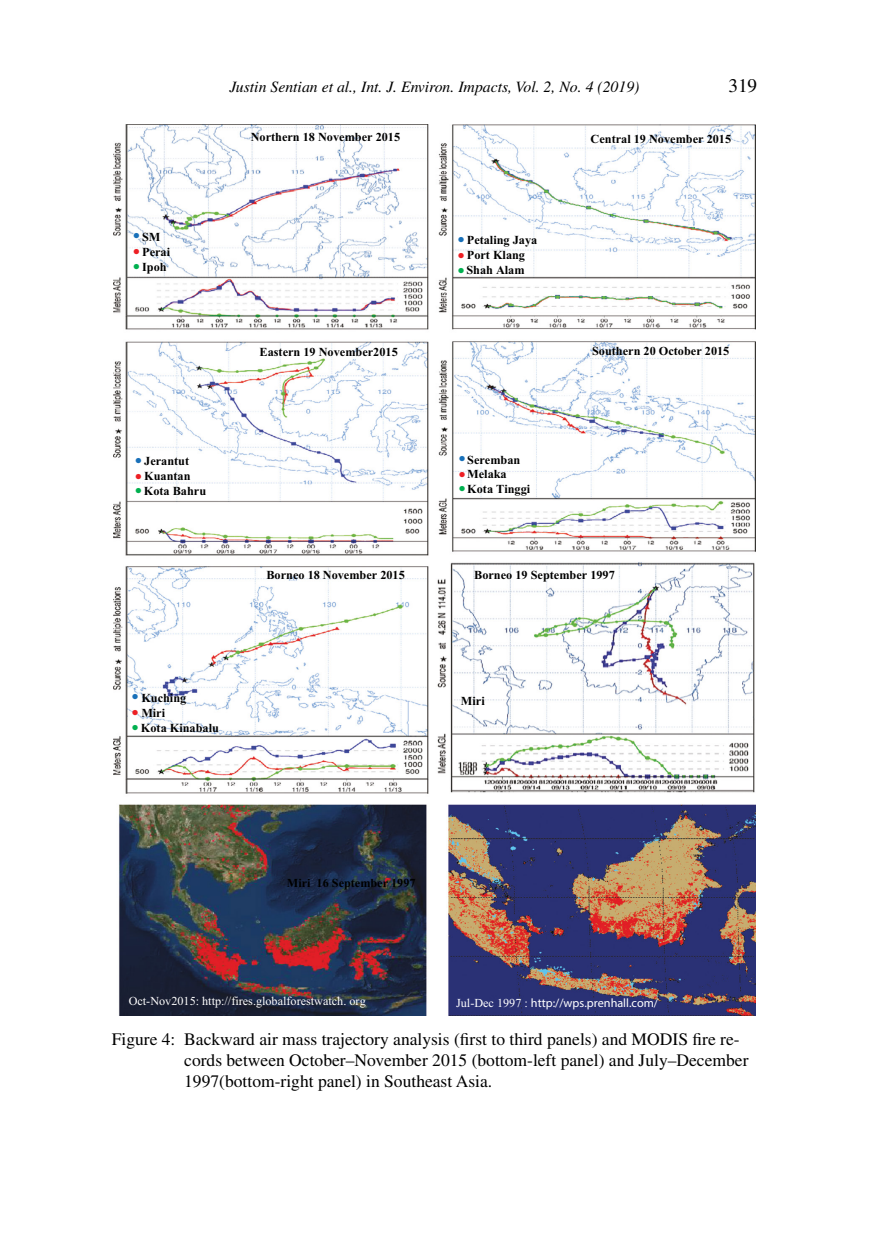
<style>
.page{position:relative;width:869px;height:1241px;background:#fff}
.page>*{position:absolute;margin:0;border:0;box-sizing:border-box;transform-origin:0 0}
.t1{font:19.25px "Times LT Std";color:#000}
.t2{font:17.5px/21px "Times LT Std";color:#000}
.t3{font:italic 15.75px "Times LT Std";color:#000}
.t4{font:700 12.25px "Times New Roman";color:#000}
.t5{font:12.25px "Times New Roman";color:#fff}
.t6{font:12.25px "Times";color:#fff}
.t7{font:700 12.25px "Times New Roman";color:#1870b9}
.s1{color:#ed1f24}
.s2{color:#00b04f}
.s3{font-family:"Times New Roman"}
</style>
<div class="page">
<img style="left:113px;top:124px;width:642px;height:890px">
<p class="t3" style="left:229px;top:78px;width:411px">Justin Sentian et al., Int. J. Environ. Impacts, Vol. 2, No. 4 (2019)</p>
<h1 class="t1" style="left:728px;top:75px;width:30px">319</h1>
<p class="t4" style="left:250px;top:128px;width:151px">Northern 18 November 2015</p>
<p class="t4" style="left:590px;top:130px;width:142px">Central 19 November 2015</p>
<p class="t4" style="left:142px;top:228px;width:20px">SM</p>
<p class="t4" style="left:133px;top:243px;width:39px"><span class="s1">●</span> Perai</p>
<p class="t4" style="left:133px;top:258px;width:35px"><span class="s2">●</span> Ipoh</p>
<p class="t7" style="left:133px;top:226px;width:9px">●</p>
<p class="t4" style="left:466px;top:231px;width:72px">Petaling Jaya</p>
<p class="t4" style="left:457px;top:246px;width:69px"><span class="s1">●</span>Port Klang</p>
<p class="t4" style="left:457px;top:261px;width:69px"><span class="s2">●</span>Shah Alam</p>
<p class="t7" style="left:457px;top:230px;width:9px">●</p>
<p class="t4" style="left:259px;top:343px;width:140px">Eastern 19 November2015</p>
<p class="t4" style="left:592px;top:341px;width:139px">Southern 20 October 2015</p>
<p class="t4" style="left:144px;top:452px;width:46px">Jerantut</p>
<p class="t4" style="left:135px;top:467px;width:57px"><span class="s1">●</span> Kuantan</p>
<p class="t4" style="left:135px;top:482px;width:73px"><span class="s2">●</span>Kota Bahru</p>
<p class="t7" style="left:135px;top:450px;width:9px">●</p>
<p class="t4" style="left:467px;top:450px;width:55px">Seremban</p>
<p class="t4" style="left:458px;top:465px;width:50px"><span class="s1">●</span>Melaka</p>
<p class="t4" style="left:458px;top:480px;width:73px"><span class="s2">●</span>Kota Tinggi</p>
<p class="t7" style="left:458px;top:449px;width:9px">●</p>
<p class="t4" style="left:266px;top:565px;width:140px">Borneo 18 November 2015</p>
<p class="t4" style="left:474px;top:565px;width:142px">Borneo 19 September 1997</p>
<p class="t4" style="left:141px;top:688px;width:46px">Kuching</p>
<p class="t4" style="left:460px;top:691px;width:25px">Miri</p>
<p class="t4" style="left:131px;top:703px;width:35px"><span class="s1">●</span> Miri</p>
<p class="t4" style="left:131px;top:718px;width:89px"><span class="s2">●</span> Kota Kinabalu</p>
<p class="t7" style="left:131px;top:687px;width:9px">●</p>
<p class="t4" style="left:287px;top:874px;width:130px">Miri 16 September 1997</p>
<p class="t5" style="left:129px;top:996px;width:238px">Oct-Nov2015: http://fires.globalforestwatch. org</p>
<p class="t6" style="left:456px;top:994px;width:203px"><span class="s3">Jul-Dec 1997 :</span> http://wps.prenhall.com/</p>
<h2 class="t2" style="left:184px;top:1027px;width:565px;text-indent:-72px">Figure 4: B ackward air mass trajectory analysis (first to third panels) and MODIS fire re&shy;cords between October–November 2015 (bottom-left panel) and July–December<br>1997(bottom-right panel) in Southeast Asia.</h2>
</div>
